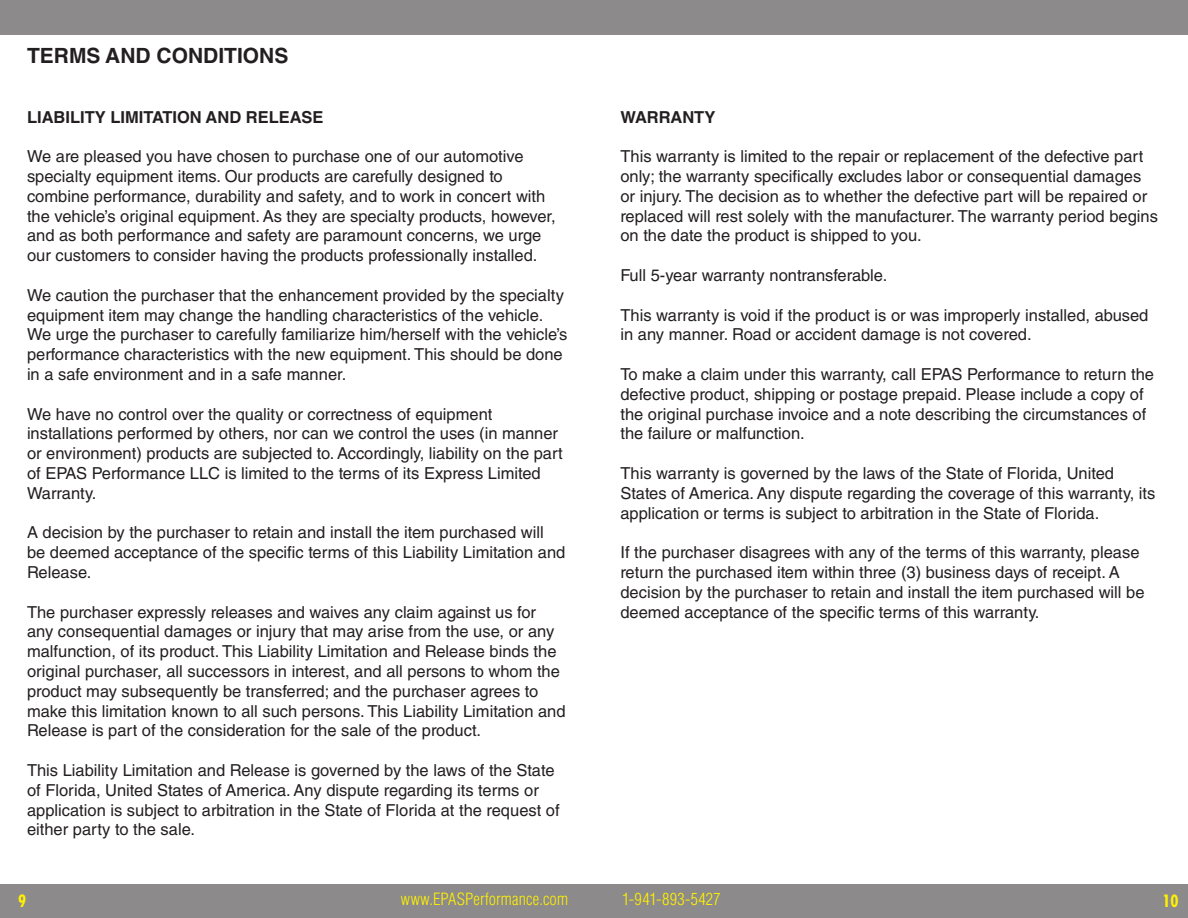
<style>
.page{position:relative;width:1188px;height:918px;background:#fff}
.page>*{position:absolute;margin:0;border:0;box-sizing:border-box;transform-origin:0 0}
.t1{font:700 21px "Helvetica LT Std";color:#231f20}
.t2{font:16.5px/19.8px "Helvetica LT Std";color:#231f20}
.t3{font:300 condensed 16.5px "Helvetica LT Std";letter-spacing:.01em;color:#fff101}
.t4{font:700 16.5px "Helvetica LT Std";color:#231f20}
.t5{font:700 condensed 16.5px "Futura Std";color:#fff101}
</style>
<div class="page">
<div style="left:0;top:884px;width:1188px;height:34px;background:#8c8a8b"></div>
<div style="left:0;top:0;width:1188px;height:34px;background:#8c8a8b"></div>
<p class="t1" style="left:27px;top:43px;width:263px">TERMS AND CONDITIONS</p>
<p class="t4" style="left:27px;top:107px;width:298px">LIABILITY LIMITATION AND RELEASE</p>
<p class="t2" style="left:27px;top:146px;width:530px">We are pleased you have chosen to purchase one of our automotive specialty equipment items. Our products are carefully designed to combine performance, durability and safety, and to work in concert with the vehicle’s original equipment. As they are specialty products, however, and as both performance and safety are paramount concerns, we urge our customers to consider having the products professionally installed.</p>
<p class="t2" style="left:27px;top:285px;width:542px">We caution the purchaser that the enhancement provided by the specialty equipment item may change the handling characteristics of the vehicle.<br>We urge the purchaser to carefully familiarize him/herself with the vehicle’s performance characteristics with the new equipment. This should be done in a safe environment and in a safe manner.</p>
<p class="t2" style="left:27px;top:404px;width:537px">We have no control over the quality or correctness of equipment installations performed by others, nor can we control the uses (in manner or environment) products are subjected to. Accordingly, liability on the part of EPAS Performance LLC is limited to the terms of its Express Limited Warranty.</p>
<p class="t2" style="left:27px;top:523px;width:540px">A decision by the purchaser to retain and install the item purchased will be deemed acceptance of the specific terms of this Liability Limitation and<br>Release.</p>
<p class="t2" style="left:27px;top:602px;width:540px">The purchaser expressly releases and waives any claim against us for any consequential damages or injury that may arise from the use, or any malfunction, of its product. This Liability Limitation and Release binds the original purchaser, all successors in interest, and all persons to whom the product may subsequently be transferred; and the purchaser agrees to make this limitation known to all such persons. This Liability Limitation and Release is part of the consideration for the sale of the product.</p>
<p class="t2" style="left:27px;top:760px;width:534px">This Liability Limitation and Release is governed by the laws of the State of Florida, United States of America. Any dispute regarding its terms or application is subject to arbitration in the State of Florida at the request of either party to the sale.</p>
<p class="t4" style="left:620px;top:107px;width:96px">WARRANTY</p>
<p class="t2" style="left:620px;top:146px;width:539px">This warranty is limited to the repair or replacement of the defective part only; the warranty specifically excludes labor or consequential damages or injury. The decision as to whether the defective part will be repaired or replaced will rest solely with the manufacturer. The warranty period begins on the date the product is shipped to you.</p>
<p class="t2" style="left:620px;top:265px;width:268px">Full 5-year warranty nontransferable.</p>
<p class="t2" style="left:620px;top:305px;width:530px">This warranty is void if the product is or was improperly installed, abused in any manner. Road or accident damage is not covered.</p>
<p class="t2" style="left:620px;top:364px;width:535px">To make a claim under this warranty, call EPAS Performance to return the defective product, shipping or postage prepaid. Please include a copy of the original purchase invoice and a note describing the circumstances of the failure or malfunction.</p>
<p class="t2" style="left:620px;top:463px;width:536px">This warranty is governed by the laws of the State of Florida, United<br>States of America. Any dispute regarding the coverage of this warranty, its application or terms is subject to arbitration in the State of Florida.</p>
<p class="t2" style="left:620px;top:542px;width:526px">If the purchaser disagrees with any of the terms of this warranty, please return the purchased item within three (3) business days of receipt. A decision by the purchaser to retain and install the item purchased will be deemed acceptance of the specific terms of this warranty.</p>
<p class="t5" style="left:18px;top:891px;width:10px">9</p>
<p class="t3" style="left:401px;top:889px;width:169px">www.EPASPerformance.com</p>
<p class="t3" style="left:622px;top:889px;width:100px">1-941-893-5427</p>
<p class="t5" style="left:1162px;top:891px;width:18px">10</p>
</div>
